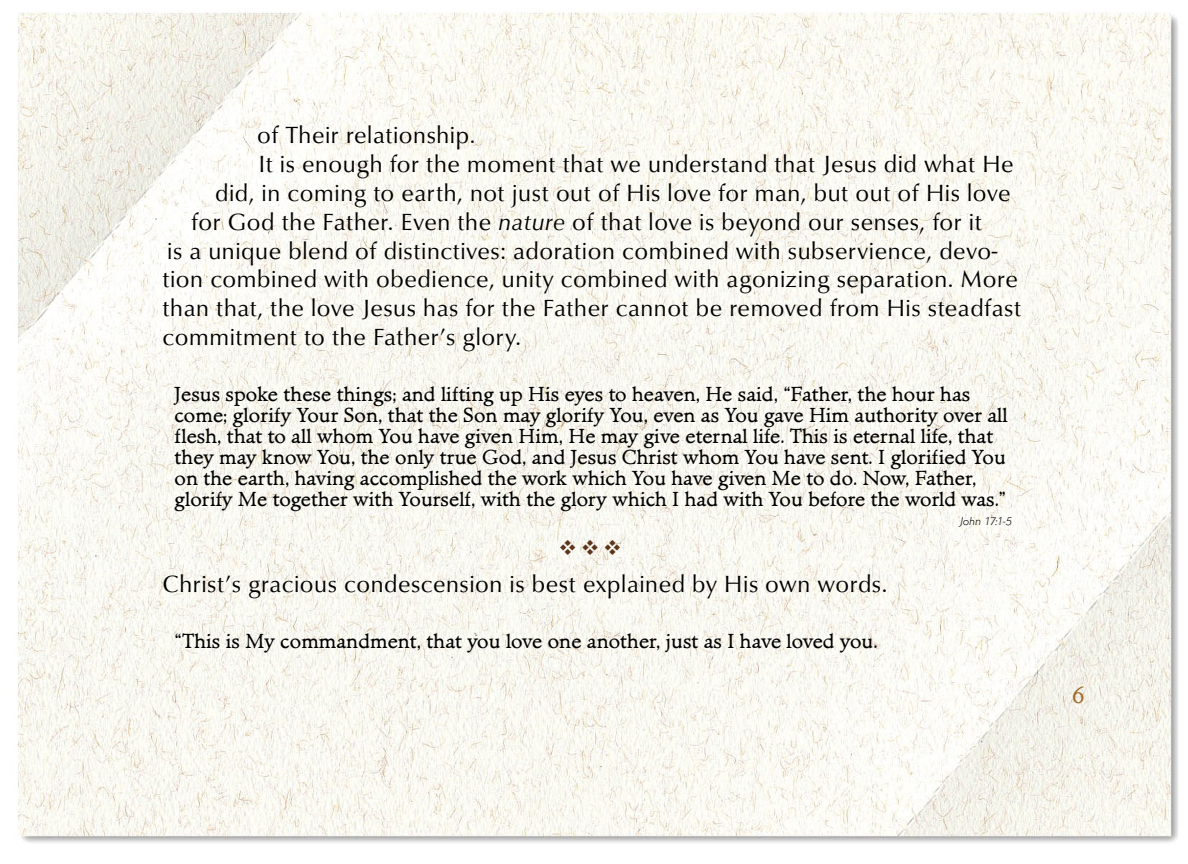
<style>
.page{position:relative;width:1188px;height:864px;background:#fff}
.page>*{position:absolute;margin:0;border:0;box-sizing:border-box;transform-origin:0 0}
.t1{font:24px "URW Classico T";letter-spacing:.025em;color:#000}
.t2{font:21px/21px "Minister T";letter-spacing:.005em;color:#000}
.t3{font:21px "Wingdings";color:#5b361b}
.t4{font:12px "Martin Got URWT Ligh Ital";color:#000}
.s1{font-style:italic}
</style>
<div class="page">
<img style="left:17px;top:12px;width:1161px;height:831px">
<svg style="left:1073px;top:687px;width:11px;height:16px"></svg>
<svg style="left:578px;top:555px;width:43px;height:1px"></svg>
<p class="t1" style="left:257px;top:121px;width:220px">of Their relationship.</p>
<p class="t1" style="left:259px;top:150px;width:756px">It is enough for the moment that we understand that Jesus did what He</p>
<p class="t1" style="left:215px;top:179px;width:797px">did, in coming to earth, not just out of His love for man, but out of His love</p>
<p class="t1" style="left:191px;top:208px;width:792px">for God the Father. Even the <span class="s1">nature</span> of that love is beyond our senses, for it</p>
<p class="t1" style="left:167px;top:236px;width:832px">is a unique blend of distinctives: adoration combined with subservience, devo-</p>
<p class="t1" style="left:162px;top:265px;width:857px">tion combined with obedience, unity combined with agonizing separation. More</p>
<p class="t1" style="left:162px;top:294px;width:860px">than that, the love Jesus has for the Father cannot be removed from His steadfast</p>
<p class="t1" style="left:162px;top:323px;width:360px">commitment to the Father’s glory.</p>
<p class="t2" style="left:174px;top:383px;width:835px">Jesus spoke these things; and lifting up His eyes to heaven, He said, “Father, the hour has come; glorify Your Son, that the Son may glorify You, even as You gave Him authority over all flesh, that to all whom You have given Him, He may give eternal life. This is eternal life, that they may know You, the only true God, and Jesus Christ whom You have sent. I glorified You on the earth, having accomplished the work which You have given Me to do. Now, Father, glorify Me together with Yourself, with the glory which I had with You before the world was.”</p>
<p class="t4" style="left:960px;top:514px;width:53px">John 17:1-5</p>
<p class="t3" style="left:558px;top:536px;width:65px">❖❖❖</p>
<p class="t1" style="left:162px;top:569px;width:726px">Christ’s gracious condescension is best explained by His own words.</p>
<p class="t2" style="left:174px;top:631px;width:705px">“This is My commandment, that you love one another, just as I have loved you.</p>
</div>
